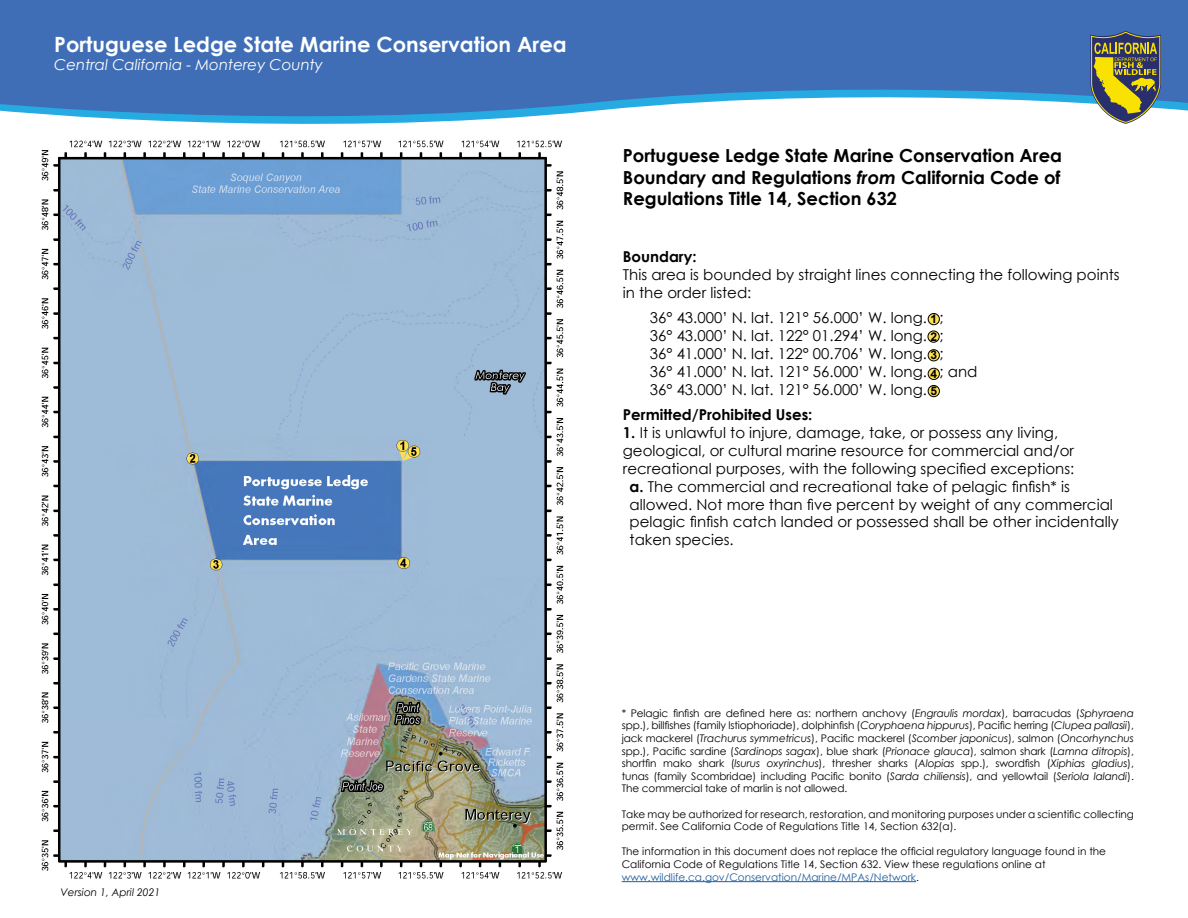
<style>
.page{position:relative;width:1188px;height:918px;background:#fff}
.page>*{position:absolute;margin:0;border:0;box-sizing:border-box;transform-origin:0 0}
.t1{font:700 21px "Century Gothic";color:#fff}
.t2{font:700 18px/21.6px "Century Gothic";color:#000}
.t3{font:15px/17.7px "Century Gothic";color:#000}
.t4{font:700 15px "Century Gothic";color:#000}
.t5{font:italic 15px "Century Gothic";color:#fff}
.t6{font:700 12px/17.4px "Arial";color:#000}
.t7{font:10.5px/12.6px "Century Gothic";color:#000}
.t8{font:italic 10.5px "Century Gothic";color:#000}
.s1{font-style:italic}
.s2{font-weight:700}
.s3{color:#215e9e}
</style>
<div class="page">
<svg style="left:0;top:0;width:1187px;height:124px;background:#5180c0"></svg>
<svg style="left:1187px;top:0;width:1px;height:111px"></svg>
<svg style="left:1090px;top:31px;width:71px;height:93px;background:#86855d"></svg>
<hr style="left:622px;top:881px;width:294px;height:1px;background:#215e9e">
<div style="left:928px;top:368px;width:11px;height:12px;background:#ffe252;border-radius:50%"></div>
<div style="left:928px;top:368px;width:12px;height:12px;border:1px solid #000;border-radius:50%"></div>
<div style="left:928px;top:313px;width:11px;height:12px;background:#ffe252;border-radius:50%"></div>
<div style="left:928px;top:313px;width:12px;height:12px;border:1px solid #000;border-radius:50%"></div>
<div style="left:928px;top:331px;width:11px;height:11px;background:#ffe252;border-radius:50%"></div>
<div style="left:928px;top:331px;width:11px;height:11px;border:1px solid #000;border-radius:50%"></div>
<div style="left:928px;top:385px;width:11px;height:12px;background:#ffe252;border-radius:50%"></div>
<div style="left:928px;top:385px;width:12px;height:12px;border:1px solid #000;border-radius:50%"></div>
<div style="left:928px;top:350px;width:11px;height:11px;background:#ffe252;border-radius:50%"></div>
<div style="left:928px;top:349px;width:12px;height:12px;border:1px solid #000;border-radius:50%"></div>
<img style="left:41px;top:140px;width:523px;height:739px">
<h1 class="t1" style="left:54px;top:29px;width:514px">Portuguese Ledge State Marine Conservation Area</h1>
<h3 class="t5" style="left:54px;top:54px;width:270px">Central California - Monterey County</h3>
<p class="t2" style="left:623px;top:144px;width:441px">Portuguese Ledge State Marine Conservation Area</p>
<p class="t2" style="left:623px;top:165px;width:439px">Boundary and Regulations <span class="s1">from</span> California Code of<br>Regulations Title 14, Section 632</p>
<p class="t4" style="left:623px;top:246px;width:75px">Boundary:</p>
<p class="t3" style="left:623px;top:266px;width:498px">This area is bounded by straight lines connecting the following points in the order listed:</p>
<p class="t3" style="left:650px;top:309px;width:295px">36° 43.000’ N. lat. 121° 56.000’ W. long. ;</p>
<p class="t3" style="left:650px;top:327px;width:295px">36° 43.000’ N. lat. 122° 01.294’ W. long. ;</p>
<p class="t3" style="left:650px;top:345px;width:295px">36° 41.000’ N. lat. 122° 00.706’ W. long. ;</p>
<p class="t3" style="left:650px;top:363px;width:329px">36° 41.000’ N. lat. 121° 56.000’ W. long. ; and</p>
<p class="t3" style="left:650px;top:381px;width:279px">36° 43.000’ N. lat. 121° 56.000’ W. long.</p>
<p class="t4" style="left:623px;top:404px;width:191px">Permitted/Prohibited Uses:</p>
<p class="t3" style="left:623px;top:424px;width:453px"><span class="s2">1.</span> It is unlawful to injure, damage, take, or possess any living, geological, or cultural marine resource for commercial and/or recreational purposes, with the following specified exceptions:</p>
<p class="t3" style="left:630px;top:477px;width:491px"><span class="s2">a.</span> The commercial and recreational take of pelagic finfish* is allowed. Not more than five percent by weight of any commercial pelagic finfish catch landed or possessed shall be other incidentally taken species.</p>
<p class="t6" style="left:930px;top:311px;width:8px">1<br>2</p>
<p class="t6" style="left:930px;top:347px;width:8px">3</p>
<p class="t6" style="left:930px;top:365px;width:8px">4</p>
<p class="t6" style="left:930px;top:382px;width:8px">5</p>
<p class="t8" style="left:61px;top:884px;width:101px">Version 1, April 2021</p>
<p class="t7" style="left:622px;top:707px;width:514px;text-align:justify">* Pelagic finfish are defined here as: northern anchovy (<span class="s1">Engraulis mordax</span>), barracudas (<span class="s1">Sphyraena </span>spp.), billfishes (family lstiophoriade), dolphinfish (<span class="s1">Coryphaena hippurus</span>), Pacific herring (<span class="s1">Clupea pallasii</span>), jack mackerel (<span class="s1">Trachurus symmetricus</span>), Pacific mackerel (<span class="s1">Scomber japonicus</span>), salmon (<span class="s1">Oncorhynchus </span>spp.), Pacific sardine (<span class="s1">Sardinops sagax</span>), blue shark (<span class="s1">Prionace glauca</span>), salmon shark (<span class="s1">Lamna ditropis</span>), shortfin mako shark (<span class="s1">lsurus oxyrinchus</span>), thresher sharks (<span class="s1">Alopias</span> spp.), swordfish (<span class="s1">Xiphias gladius</span>), tunas (family Scombridae) including Pacific bonito (<span class="s1">Sarda chiliensis</span>), and yellowtail (<span class="s1">Seriola lalandi</span>).<br>The commercial take of marlin is not allowed.</p>
<p class="t7" style="left:622px;top:807px;width:514px">Take may be authorized for research, restoration, and monitoring purposes under a scientific collecting permit. See California Code of Regulations Title 14, Section 632(a).</p>
<p class="t7" style="left:622px;top:845px;width:486px">The information in this document does not replace the official regulatory language found in the<br>California Code of Regulations Title 14, Section 632. View these regulations online at <span class="s3">www.wildlife.ca.gov/Conservation/Marine/MPAs/Network</span>.</p>
</div>
